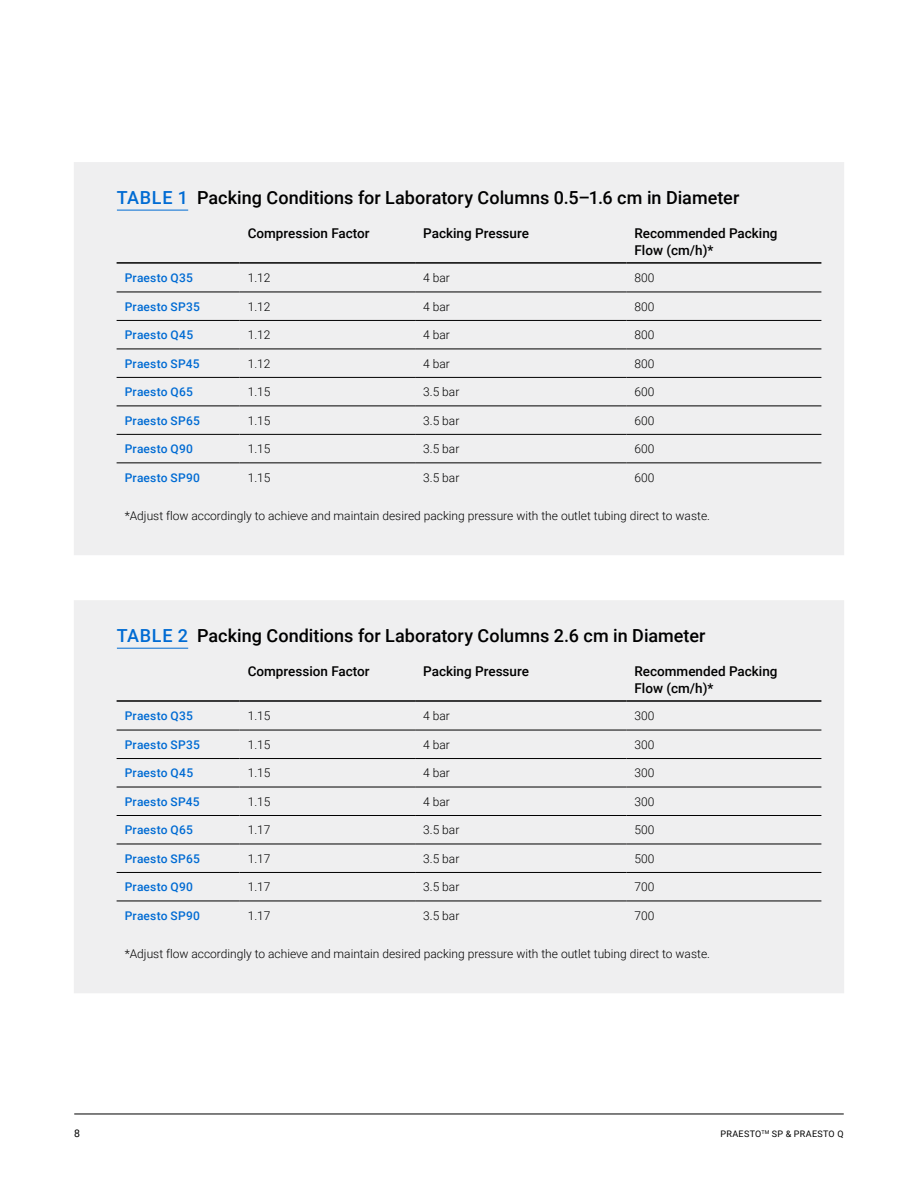
<style>
.page{position:relative;width:918px;height:1188px;background:#fff}
.page>*{position:absolute;margin:0;border:0;box-sizing:border-box;transform-origin:0 0}
.t1{font:500 18px "Roboto";color:#000}
.t2{font:500 13.5px/16.5px "Roboto";color:#000}
.t3{font:300 12px "Roboto";color:#000}
.t4{font:500 12px "Roboto";letter-spacing:.015em;color:#006bd3}
.t5{font:10.5px "Roboto";color:#000}
.t6{font:9px "Roboto";letter-spacing:.035em;color:#000}
.s1{color:#006bd3}
</style>
<div class="page">
<hr style="left:74px;top:1114px;width:770px;height:1px;background:#000">
<div style="left:74px;top:162px;width:770px;height:393px;background:#efeff0"></div>
<div style="left:74px;top:600px;width:770px;height:393px;background:#efeff0"></div>
<h1 class="t1" style="left:117px;top:185px;width:624px"><span class="s1">TABLE 1</span> Packing Conditions for Laboratory Columns 0.5–1.6 cm in Diameter</h1>
<p class="t2" style="left:248px;top:225px;width:123px">Compression Factor</p>
<p class="t2" style="left:423px;top:225px;width:107px">Packing Pressure</p>
<p class="t2" style="left:634px;top:225px;width:145px">Recommended Packing<br>Flow (cm/h)*</p>
<p class="t4" style="left:125px;top:270px;width:70px">Praesto Q35</p>
<p class="t3" style="left:248px;top:270px;width:24px">1.12</p>
<p class="t3" style="left:423px;top:270px;width:28px">4 bar</p>
<p class="t3" style="left:635px;top:270px;width:21px">800</p>
<p class="t4" style="left:125px;top:298px;width:77px">Praesto SP35</p>
<p class="t3" style="left:248px;top:298px;width:24px">1.12</p>
<p class="t3" style="left:423px;top:298px;width:28px">4 bar</p>
<p class="t3" style="left:635px;top:298px;width:21px">800</p>
<p class="t4" style="left:125px;top:327px;width:70px">Praesto Q45</p>
<p class="t3" style="left:248px;top:327px;width:24px">1.12</p>
<p class="t3" style="left:423px;top:327px;width:28px">4 bar</p>
<p class="t3" style="left:635px;top:327px;width:21px">800</p>
<p class="t4" style="left:125px;top:355px;width:76px">Praesto SP45</p>
<p class="t3" style="left:248px;top:355px;width:24px">1.12</p>
<p class="t3" style="left:423px;top:355px;width:28px">4 bar</p>
<p class="t3" style="left:635px;top:355px;width:21px">800</p>
<p class="t4" style="left:125px;top:383px;width:70px">Praesto Q65</p>
<p class="t3" style="left:248px;top:383px;width:24px">1.15</p>
<p class="t3" style="left:423px;top:383px;width:38px">3.5 bar</p>
<p class="t3" style="left:635px;top:383px;width:21px">600</p>
<p class="t4" style="left:125px;top:412px;width:77px">Praesto SP65</p>
<p class="t3" style="left:248px;top:412px;width:24px">1.15</p>
<p class="t3" style="left:423px;top:412px;width:38px">3.5 bar</p>
<p class="t3" style="left:635px;top:412px;width:21px">600</p>
<p class="t4" style="left:125px;top:440px;width:70px">Praesto Q90</p>
<p class="t3" style="left:248px;top:440px;width:24px">1.15</p>
<p class="t3" style="left:423px;top:440px;width:38px">3.5 bar</p>
<p class="t3" style="left:635px;top:440px;width:21px">600</p>
<p class="t4" style="left:125px;top:469px;width:77px">Praesto SP90</p>
<p class="t3" style="left:248px;top:469px;width:24px">1.15</p>
<p class="t3" style="left:423px;top:469px;width:38px">3.5 bar</p>
<p class="t3" style="left:635px;top:469px;width:21px">600</p>
<p class="t3" style="left:125px;top:507px;width:587px">*Adjust flow accordingly to achieve and maintain desired packing pressure with the outlet tubing direct to waste.</p>
<h1 class="t1" style="left:117px;top:623px;width:590px"><span class="s1">TABLE 2</span> Packing Conditions for Laboratory Columns 2.6 cm in Diameter</h1>
<p class="t2" style="left:248px;top:663px;width:123px">Compression Factor</p>
<p class="t2" style="left:423px;top:663px;width:107px">Packing Pressure</p>
<p class="t2" style="left:634px;top:663px;width:145px">Recommended Packing<br>Flow (cm/h)*</p>
<p class="t4" style="left:125px;top:708px;width:70px">Praesto Q35</p>
<p class="t3" style="left:248px;top:708px;width:24px">1.15</p>
<p class="t3" style="left:423px;top:708px;width:28px">4 bar</p>
<p class="t3" style="left:635px;top:708px;width:21px">300</p>
<p class="t4" style="left:125px;top:736px;width:77px">Praesto SP35</p>
<p class="t3" style="left:248px;top:736px;width:24px">1.15</p>
<p class="t3" style="left:423px;top:736px;width:28px">4 bar</p>
<p class="t3" style="left:635px;top:736px;width:21px">300</p>
<p class="t4" style="left:125px;top:765px;width:70px">Praesto Q45</p>
<p class="t3" style="left:248px;top:765px;width:24px">1.15</p>
<p class="t3" style="left:423px;top:765px;width:28px">4 bar</p>
<p class="t3" style="left:635px;top:765px;width:21px">300</p>
<p class="t4" style="left:125px;top:793px;width:76px">Praesto SP45</p>
<p class="t3" style="left:248px;top:793px;width:24px">1.15</p>
<p class="t3" style="left:423px;top:793px;width:28px">4 bar</p>
<p class="t3" style="left:635px;top:793px;width:21px">300</p>
<p class="t4" style="left:125px;top:822px;width:70px">Praesto Q65</p>
<p class="t3" style="left:248px;top:822px;width:24px">1.17</p>
<p class="t3" style="left:423px;top:822px;width:38px">3.5 bar</p>
<p class="t3" style="left:635px;top:822px;width:21px">500</p>
<p class="t4" style="left:125px;top:850px;width:77px">Praesto SP65</p>
<p class="t3" style="left:248px;top:850px;width:24px">1.17</p>
<p class="t3" style="left:423px;top:850px;width:38px">3.5 bar</p>
<p class="t3" style="left:635px;top:850px;width:21px">500</p>
<p class="t4" style="left:125px;top:879px;width:70px">Praesto Q90</p>
<p class="t3" style="left:248px;top:879px;width:24px">1.17</p>
<p class="t3" style="left:423px;top:879px;width:38px">3.5 bar</p>
<p class="t3" style="left:635px;top:879px;width:21px">700</p>
<p class="t4" style="left:125px;top:907px;width:77px">Praesto SP90</p>
<p class="t3" style="left:248px;top:907px;width:24px">1.17</p>
<p class="t3" style="left:423px;top:907px;width:38px">3.5 bar</p>
<p class="t3" style="left:635px;top:907px;width:21px">700</p>
<p class="t3" style="left:125px;top:945px;width:587px">*Adjust flow accordingly to achieve and maintain desired packing pressure with the outlet tubing direct to waste.</p>
<p class="t5" style="left:74px;top:1126px;width:7px">8</p>
<p class="t6" style="left:721px;top:1128px;width:124px">PRAESTO<sup>TM</sup> SP &amp; PRAESTO Q</p>
</div>
